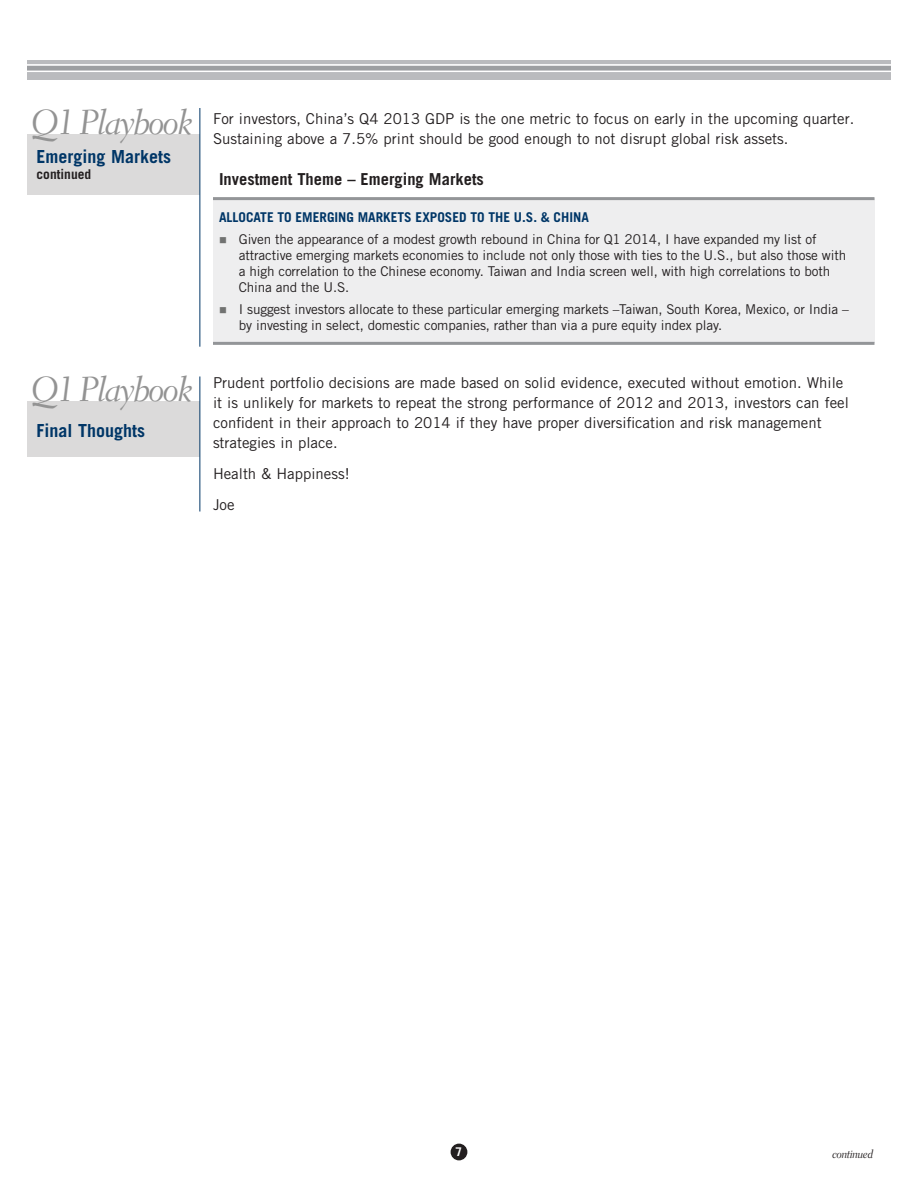
<style>
.page{position:relative;width:918px;height:1188px;background:#fff}
.page>*{position:absolute;margin:0;border:0;box-sizing:border-box;transform-origin:0 0}
.t1{font:34.5px "Electra LT Std Cursive";letter-spacing:-.05em;color:#939393}
.t2{font:700 18px "Trade Gothic LT Std";color:#003667}
.t3{font:700 16.5px "Trade Gothic LT Std";color:#231f20}
.t4{font:15px/20.2px "Trade Gothic LT Std";color:#231f20}
.t5{font:13.5px/15.8px "Trade Gothic LT Std";letter-spacing:-.01em;color:#231f20}
.t6{font:700 13.5px "Trade Gothic LT Std";color:#003667}
.t7{font:700 13.5px "Trade Gothic LT Std";color:#231f20}
.t8{font:12px "Electra LT Std Cursive Display";color:#231f20}
.t9{font:700 12px "Trade Gothic LT Std";color:#fff}
.s1{color:#717271}
</style>
<div class="page">
<div style="left:27px;top:60px;width:864px;height:20px;background:#babbbe"></div>
<div style="left:27px;top:66px;width:864px;height:5px;background:#9d9fa2"></div>
<hr style="left:27px;top:64px;width:864px;height:2px;background:#fff">
<hr style="left:27px;top:71px;width:864px;height:1px;background:#fff">
<div style="left:213px;top:199px;width:661px;height:144px;background:#eeeeef"></div>
<hr style="left:213px;top:342px;width:661px;height:3px;background:#939598">
<hr style="left:213px;top:197px;width:661px;height:3px;background:#939598">
<div style="left:451px;top:1144px;width:16px;height:16px;background:#231f20;border-radius:50%"></div>
<div style="left:27px;top:134px;width:173px;height:60px;background:#dbdada"></div>
<hr style="left:200px;top:108px;width:1px;height:239px;background:#003667">
<div style="left:27px;top:401px;width:173px;height:55px;background:#dbdada"></div>
<hr style="left:200px;top:376px;width:1px;height:136px;background:#003667">
<p class="t1" style="left:31px;top:101px;width:163px">Q1 Playbook</p>
<p class="t2" style="left:37px;top:146px;width:136px">Emerging Markets</p>
<p class="t7" style="left:37px;top:166px;width:56px">continued</p>
<p class="t1" style="left:31px;top:369px;width:163px">Q1 Playbook</p>
<p class="t2" style="left:37px;top:420px;width:110px">Final Thoughts</p>
<p class="t4" style="left:213px;top:109px;width:643px">For investors, China’s Q4 2013 GDP is the one metric to focus on early in the upcoming quarter.<br>Sustaining above a 7.5% print should be good enough to not disrupt global risk assets.</p>
<p class="t3" style="left:219px;top:169px;width:266px">Investment Theme – Emerging Markets</p>
<p class="t6" style="left:219px;top:209px;width:371px">ALLOCATE TO EMERGING MARKETS EXPOSED TO THE U.S. &amp; CHINA</p>
<p class="t5" style="left:239px;top:232px;width:609px;text-indent:-20px"><span class="s1">■</span> Given the appearance of a modest growth rebound in China for Q1 2014, I have expanded my list of attractive emerging markets economies to include not only those with ties to the U.S., but also those with a high correlation to the Chinese economy. Taiwan and India screen well, with high correlations to both China and the U.S.</p>
<p class="t5" style="left:239px;top:301px;width:611px;text-indent:-20px"><span class="s1">■</span> I suggest investors allocate to these particular emerging markets –Taiwan, South Korea, Mexico, or India – by investing in select, domestic companies, rather than via a pure equity index play.</p>
<p class="t4" style="left:213px;top:372px;width:637px">Prudent portfolio decisions are made based on solid evidence, executed without emotion. While it is unlikely for markets to repeat the strong performance of 2012 and 2013, investors can feel confident in their approach to 2014 if they have proper diversification and risk management strategies in place.</p>
<p class="t4" style="left:213px;top:464px;width:138px">Health &amp; Happiness!</p>
<p class="t4" style="left:213px;top:495px;width:23px">Joe</p>
<p class="t9" style="left:456px;top:1144px;width:8px">7</p>
<p class="t8" style="left:832px;top:1147px;width:42px">continued</p>
</div>
